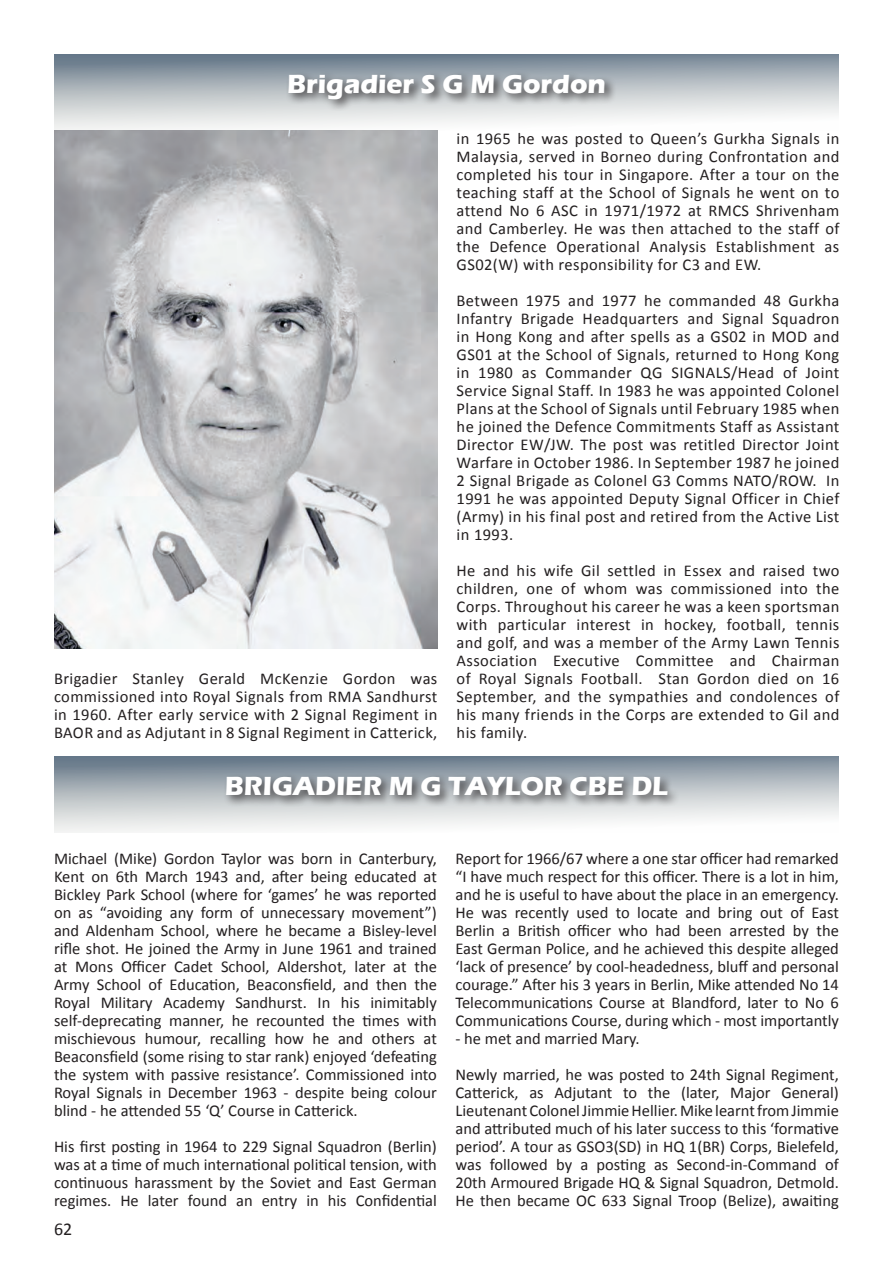
<style>
.page{position:relative;width:893px;height:1263px;background:#fff}
.page>*{position:absolute;margin:0;border:0;box-sizing:border-box;transform-origin:0 0}
.t1{font:700 27px "Eras ITC";color:#fff}
.t2{font:18px "Calibri";color:#231f20}
.t3{font:16.5px/18px "Calibri";color:#231f20;text-align:justify}
</style>
<div class="page">
<svg style="left:54px;top:54px;width:785px;height:77px"></svg>
<div style="left:285px;top:71px;width:331px;height:41px;background:#231f20;opacity:.75"></div>
<img style="left:54px;top:130px;width:383px;height:519px">
<svg style="left:54px;top:756px;width:785px;height:77px"></svg>
<div style="left:223px;top:773px;width:457px;height:35px;background:#231f20;opacity:.75"></div>
<h1 class="t1" style="left:287px;top:68px;width:320px">Brigadier S G M Gordon</h1>
<p class="t3" style="left:457px;top:130px;width:384px">in 1965 he was posted to Queen’s Gurkha Signals in Malaysia, served in Borneo during Confrontation and completed his tour in Singapore. After a tour on the teaching staff at the School of Signals he went on to attend No 6 ASC in 1971/1972 at RMCS Shrivenham and Camberley. He was then attached to the staff of the Defence Operational Analysis Establishment as GS02(W) with responsibility for C3 and EW.</p>
<p class="t3" style="left:457px;top:292px;width:384px">Between 1975 and 1977 he commanded 48 Gurkha Infantry Brigade Headquarters and Signal Squadron in Hong Kong and after spells as a GS02 in MOD and GS01 at the School of Signals, returned to Hong Kong in 1980 as Commander QG SIGNALS/Head of Joint Service Signal Staff. In 1983 he was appointed Colonel Plans at the School of Signals until February 1985 when he joined the Defence Commitments Staff as Assistant Director EW/JW. The post was retitled Director Joint Warfare in October 1986. In September 1987 he joined 2 Signal Brigade as Colonel G3 Comms NATO/ROW. In 1991 he was appointed Deputy Signal Officer in Chief (Army) in his final post and retired from the Active List in 1993.</p>
<p class="t3" style="left:457px;top:562px;width:384px">He and his wife Gil settled in Essex and raised two children, one of whom was commissioned into the Corps. Throughout his career he was a keen sportsman with particular interest in hockey, football, tennis and golf, and was a member of the Army Lawn Tennis Association Executive Committee and Chairman of Royal Signals Football. Stan Gordon died on 16<br>September, and the sympathies and condolences of his many friends in the Corps are extended to Gil and his family.</p>
<h1 class="t1" style="left:225px;top:770px;width:445px">BRIGADIER M G TAYLOR CBE DL</h1>
<p class="t3" style="left:54px;top:670px;width:385px">Brigadier Stanley Gerald McKenzie Gordon was commissioned into Royal Signals from RMA Sandhurst in 1960. After early service with 2 Signal Regiment in BAOR and as Adjutant in 8 Signal Regiment in Catterick,</p>
<p class="t3" style="left:54px;top:850px;width:384px">Michael (Mike) Gordon Taylor was born in Canterbury, Kent on 6th March 1943 and, after being educated at Bickley Park School (where for ‘games’ he was reported on as “avoiding any form of unnecessary movement”) and Aldenham School, where he became a Bisley-level rifle shot. He joined the Army in June 1961 and trained at Mons Officer Cadet School, Aldershot, later at the Army School of Education, Beaconsfield, and then the Royal Military Academy Sandhurst. In his inimitably self-deprecating manner, he recounted the times with mischievous humour, recalling how he and others at Beaconsfield (some rising to star rank) enjoyed ‘defeating the system with passive resistance’. Commissioned into Royal Signals in December 1963 - despite being colour blind - he attended 55 ‘Q’ Course in Catterick.</p>
<p class="t3" style="left:54px;top:1138px;width:384px">His first posting in 1964 to 229 Signal Squadron (Berlin) was at a time of much international political tension, with continuous harassment by the Soviet and East German regimes. He later found an entry in his Confidential</p>
<p class="t2" style="left:54px;top:1218px;width:20px">62</p>
<p class="t3" style="left:455px;top:850px;width:385px">Report for 1966/67 where a one star officer had remarked “I have much respect for this officer. There is a lot in him, and he is useful to have about the place in an emergency.<br>He was recently used to locate and bring out of East Berlin a British officer who had been arrested by the East German Police, and he achieved this despite alleged ‘lack of presence’ by cool-headedness, bluff and personal courage.” After his 3 years in Berlin, Mike attended No 14<br>Telecommunications Course at Blandford, later to No 6<br>Communications Course, during which - most importantly</p>
<p class="t3" style="left:455px;top:1021px;width:385px;line-height:36px">- he met and married Mary.<br>Newly married, he was posted to 24th Signal Regiment,</p>
<p class="t3" style="left:455px;top:1084px;width:385px">Catterick, as Adjutant to the (later, Major General)<br>Lieutenant Colonel Jimmie Hellier. Mike learnt from Jimmie and attributed much of his later success to this ‘formative period’. A tour as GSO3(SD) in HQ 1(BR) Corps, Bielefeld, was followed by a posting as Second-in-Command of 20th Armoured Brigade HQ &amp; Signal Squadron, Detmold.<br>He then became OC 633 Signal Troop (Belize), awaiting</p>
</div>
